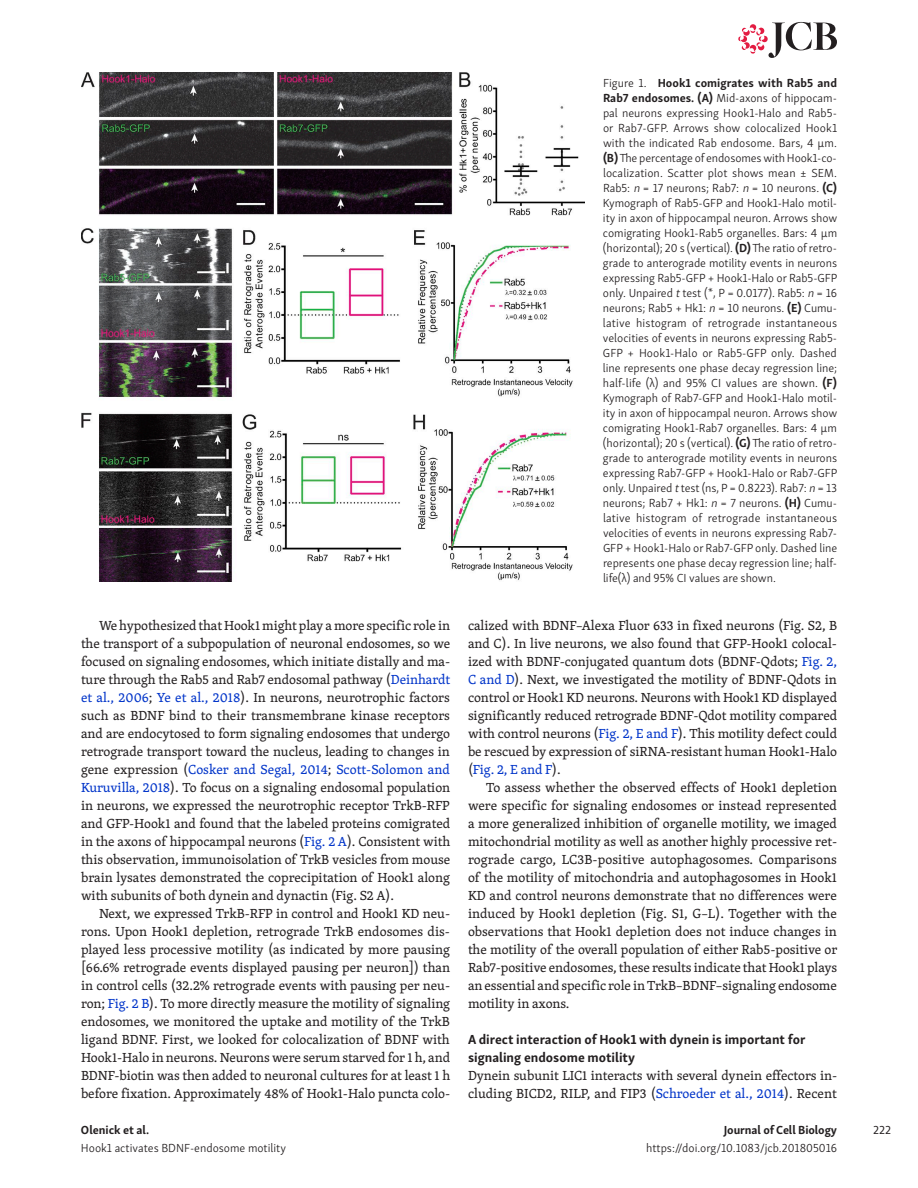
<style>
.page{position:relative;width:918px;height:1188px;background:#fff}
.page>*{position:absolute;margin:0;border:0;box-sizing:border-box;transform-origin:0 0}
.t1{font:13.5px/18px "Skolar PE";letter-spacing:-.005em;color:#231f20;text-align:justify}
.t2{font:700 13.5px/18px "Skolar Sans PE";color:#231f20}
.t3{font:300 12px/15px "Skolar Sans PE";color:#231f20;text-align:justify}
.t4{font:700 12px "Skolar Sans PE";letter-spacing:-.005em;color:#231f20}
.t5{font:12px "Skolar Sans PE";color:#231f20}
.s1{color:#0034c9}
.s2{font-weight:700}
.s3{font-style:italic}
</style>
<div class="page">
<svg style="left:738px;top:22px;width:99px;height:36px"></svg>
<img style="left:81px;top:72px;width:504px;height:510px">
<p class="t1" style="left:81px;top:616px;width:371px;text-indent:18px">We hypothesized that Hook1 might play a more specific role in the transport of a subpopulation of neuronal endosomes, so we focused on signaling endosomes, which initiate distally and ma&shy;ture through the Rab5 and Rab7 endosomal pathway (<span class="s1">Deinhardt et al., 2006</span>; <span class="s1">Ye et al., 2018</span>). In neurons, neurotrophic factors such as BDNF bind to their transmembrane kinase receptors and are endocytosed to form signaling endosomes that undergo retrograde transport toward the nucleus, leading to changes in gene expression (<span class="s1">Cosker and Segal, 2014</span>; <span class="s1">Scott-Solomon and Kuruvilla, 2018</span>). To focus on a signaling endosomal population in neurons, we expressed the neurotrophic receptor TrkB-RFP and GFP-Hook1 and found that the labeled proteins comigrated in the axons of hippocampal neurons (<span class="s1">Fig. 2 A</span>). Consistent with this observation, immunoisolation of TrkB vesicles from mouse brain lysates demonstrated the coprecipitation of Hook1 along with subunits of both dynein and dynactin (Fig. S2 A).</p>
<p class="t1" style="left:81px;top:904px;width:371px;text-indent:18px">Next, we expressed TrkB-RFP in control and Hook1 KD neu&shy;rons. Upon Hook1 depletion, retrograde TrkB endosomes dis&shy;played less processive motility (as indicated by more pausing [66.6% retrograde events displayed pausing per neuron]) than in control cells (32.2% retrograde events with pausing per neu&shy;ron; <span class="s1">Fig. 2 B</span>). To more directly measure the motility of signaling endosomes, we monitored the uptake and motility of the TrkB ligand BDNF. First, we looked for colocalization of BDNF with Hook1-Halo in neurons. Neurons were serum starved for 1 h, and BDNF-biotin was then added to neuronal cultures for at least 1 h before fixation. Approximately 48% of Hook1-Halo puncta colo-</p>
<p class="t4" style="left:81px;top:1120px;width:70px">Olenick et al.</p>
<p class="t3" style="left:81px;top:1140px;width:207px">Hook1 activates BDNF-endosome motility</p>
<p class="t3" style="left:603px;top:75px;width:236px">Figure 1. <span class="s2">Hook1 comigrates with Rab5 and Rab7 endosomes. (A)</span> Mid-axons of hippocam&shy;pal neurons expressing Hook1-Halo and Rab5- or Rab7-GFP. Arrows show colocalized Hook1 with the indicated Rab endosome. Bars, 4 µm. <span class="s2">(B)</span> The percentage of endosomes with Hook1-co&shy;localization. Scatter plot shows mean ± SEM.<br>Rab5: <span class="s3">n</span> = 17 neurons; Rab7: <span class="s3">n</span> = 10 neurons. <span class="s2">(C)<br></span>Kymograph of Rab5-GFP and Hook1-Halo motil&shy;ity in axon of hippocampal neuron. Arrows show comigrating Hook1-Rab5 organelles. Bars: 4 µm (horizontal); 20 s (vertical). <span class="s2">(D)</span> The ratio of retro&shy;grade to anterograde motility events in neurons expressing Rab5-GFP + Hook1-Halo or Rab5-GFP only. Unpaired <span class="s3">t</span>test (*, P = 0.0177). Rab5: <span class="s3">n</span> = 16 neurons; Rab5 + Hk1: <span class="s3">n</span> = 10 neurons. <span class="s2">(E)</span> Cumu&shy;lative histogram of retrograde instantaneous velocities of events in neurons expressing Rab5- GFP + Hook1-Halo or Rab5-GFP only. Dashed line represents one phase decay regression line; half-life (λ) and 95% CI values are shown. <span class="s2">(F)<br></span>Kymograph of Rab7-GFP and Hook1-Halo motil&shy;ity in axon of hippocampal neuron. Arrows show comigrating Hook1-Rab7 organelles. Bars: 4 µm (horizontal); 20 s (vertical). <span class="s2">(G)</span> The ratio of retro&shy;grade to anterograde motility events in neurons expressing Rab7-GFP + Hook1-Halo or Rab7-GFP only. Unpaired <span class="s3">t</span>test (ns, P = 0.8223). Rab7: <span class="s3">n</span> = 13 neurons; Rab7 + Hk1: <span class="s3">n</span> = 7 neurons. <span class="s2">(H)</span> Cumu&shy;lative histogram of retrograde instantaneous velocities of events in neurons expressing Rab7- GFP + Hook1-Halo or Rab7-GFP only. Dashed line represents one phase decay regression line; half&shy;life(λ) and 95% CI values are shown.</p>
<p class="t1" style="left:468px;top:616px;width:371px">calized with BDNF–Alexa Fluor 633 in fixed neurons (Fig. S2, B and C). In live neurons, we also found that GFP-Hook1 colocal&shy;ized with BDNF-conjugated quantum dots (BDNF-Qdots; <span class="s1">Fig. 2, C and D</span>). Next, we investigated the motility of BDNF-Qdots in control or Hook1 KD neurons. Neurons with Hook1 KD displayed significantly reduced retrograde BDNF-Qdot motility compared with control neurons (<span class="s1">Fig. 2, E and F</span>). This motility defect could be rescued by expression of siRNA-resistant human Hook1-Halo (<span class="s1">Fig. 2, E and F</span>).</p>
<p class="t1" style="left:468px;top:778px;width:371px;text-indent:18px">To assess whether the observed effects of Hook1 depletion were specific for signaling endosomes or instead represented a more generalized inhibition of organelle motility, we imaged mitochondrial motility as well as another highly processive ret&shy;rograde cargo, LC3B-positive autophagosomes. Comparisons of the motility of mitochondria and autophagosomes in Hook1<br>KD and control neurons demonstrate that no differences were induced by Hook1 depletion (Fig. S1, G–L). Together with the observations that Hook1 depletion does not induce changes in the motility of the overall population of either Rab5-positive or Rab7-positive endosomes, these results indicate that Hook1 plays an essential and specific role in TrkB–BDNF–signaling endosome motility in axons.</p>
<p class="t2" style="left:468px;top:1029px;width:339px">A direct interaction of Hook1 with dynein is important for signaling endosome motility</p>
<p class="t1" style="left:468px;top:1066px;width:371px">Dynein subunit LIC1 interacts with several dynein effectors in&shy;cluding BICD2, RILP, and FIP3 (<span class="s1">Schroeder et al., 2014</span>). Recent</p>
<p class="t4" style="left:724px;top:1120px;width:115px">Journal of Cell Biology</p>
<p class="t3" style="left:646px;top:1140px;width:192px">https://doi.org/10.1083/jcb.201805016</p>
<p class="t5" style="left:873px;top:1121px;width:19px">222</p>
</div>
